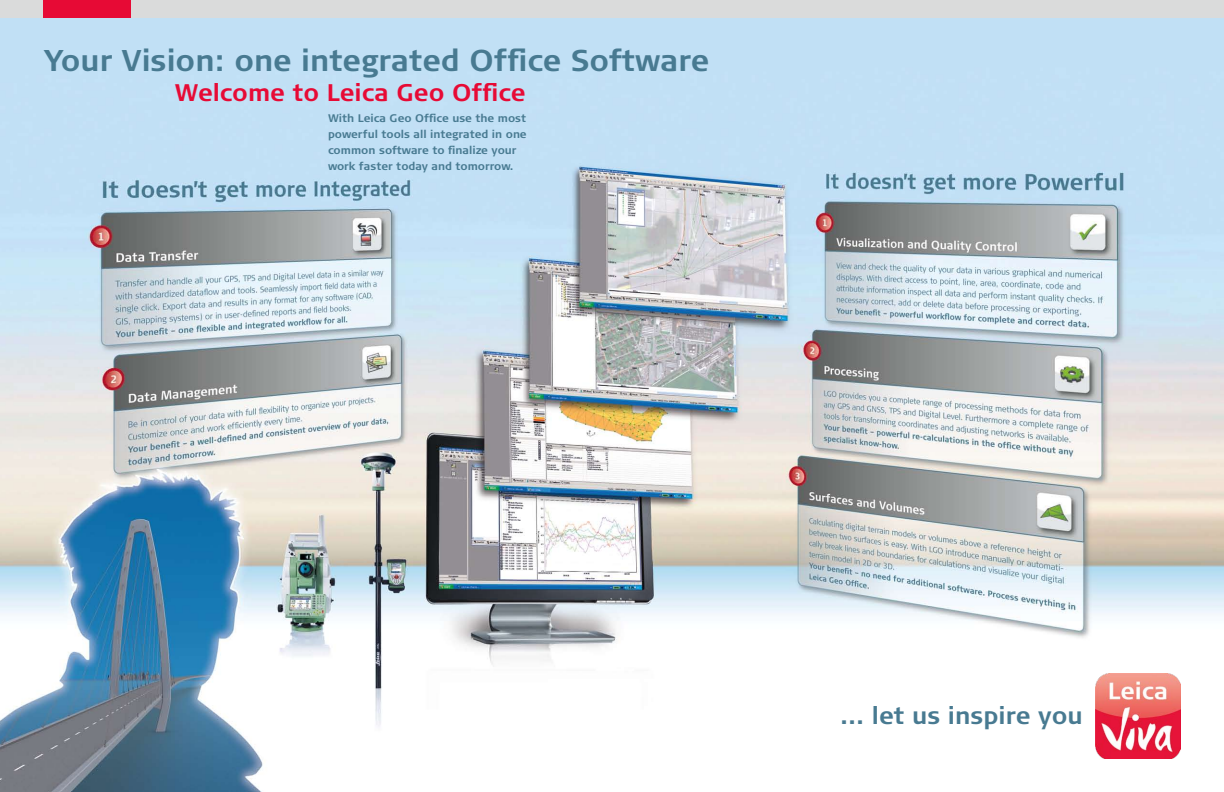
<style>
.page{position:relative;width:1224px;height:792px;background:#fff}
.page>*{position:absolute;margin:0;border:0;box-sizing:border-box;transform-origin:0 0}
.t1{font:700 30px "Signa Column";color:#487a91}
.t2{font:700 24px "Signa Column";color:#e70a35}
.t3{font:700 24px "Signa Column";color:#487a91}
.t4{font:700 11px/16px "Signa Column";color:#487a91}
</style>
<div class="page">
<img style="left:0;top:17px;width:1224px;height:775px">
<div style="left:0;top:0;width:612px;height:17px;background:#dadbdb"></div>
<div style="left:44px;top:0;width:87px;height:17px;background:#e70a35"></div>
<div style="left:612px;top:0;width:612px;height:17px;background:#dadbdb"></div>
<img style="left:1095px;top:674px;width:85px;height:85px">
<h1 class="t1" style="left:44px;top:43px;width:667px">Your Vision: one integrated Office Software</h1>
<p class="t4" style="left:328px;top:110px;width:200px">With Leica Geo Office use the most powerful tools all integrated in one common software to finalize your work faster today and tomorrow.</p>
<h2 class="t2" style="left:175px;top:78px;width:352px">Welcome to Leica Geo Office</h2>
<h2 class="t3" style="left:840px;top:702px;width:244px">... let us inspire you</h2>
</div>
